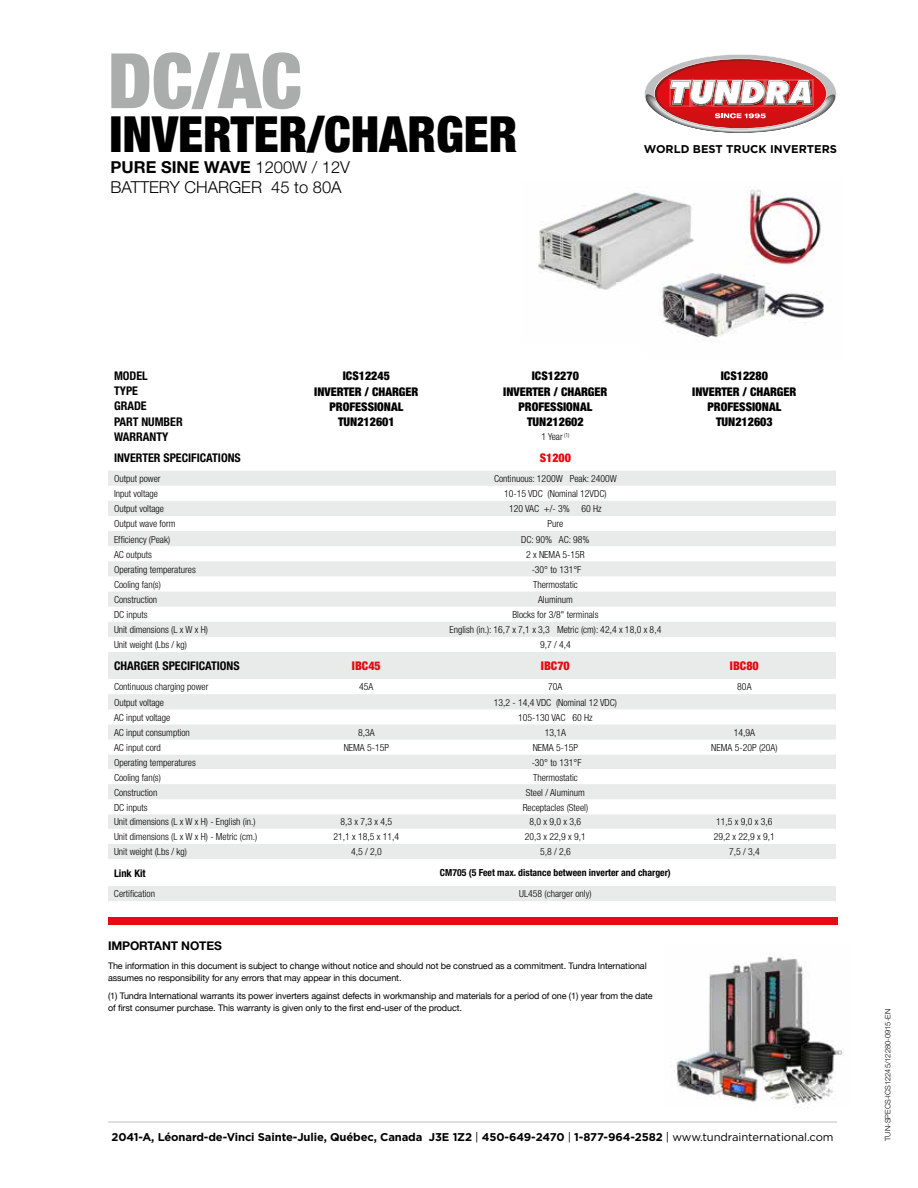
<style>
.page{position:relative;width:918px;height:1188px;background:#fff}
.page>*{position:absolute;margin:0;border:0;box-sizing:border-box;transform-origin:0 0}
.t1{font:900 condensed 76.5px "Helvetica Neue";color:#abacac}
.t2{font:900 condensed 49.95px "Helvetica Neue";color:#000}
.t3{font:300 16.5px/19.8px "Helvetica Neue";color:#000}
.t4{font:900 condensed 12px "Helvetica Neue";color:#000}
.t5{font:700 condensed 12px "Helvetica Neue";color:#000}
.t6{font:900 condensed 12px "Helvetica Neue";color:#e50b14}
.t7{font:700 12px "Helvetica Neue";letter-spacing:-.01em;color:#000}
.t8{font:700 11.25px "Gotham";letter-spacing:-.01em;color:#000}
.t9{font:700 condensed 10.5px "Helvetica Neue";color:#000}
.t10{font:300 condensed 9.75px "Helvetica Neue";color:#000}
.t11{font:700 condensed 9.75px "Helvetica Neue";color:#000}
.t12{font:9px/12px "Helvetica Neue";letter-spacing:-.01em;color:#000}
.t13{font:300 7.5px "Helvetica Neue";color:#000}
.s1{font-weight:700}
.s2{font-weight:400}
</style>
<div class="page">
<svg style="left:644px;top:54px;width:192px;height:79px"></svg>
<img style="left:674px;top:956px;width:169px;height:152px">
<div style="left:108px;top:917px;width:729px;height:7px;background:#e50b14"></div>
<hr style="left:108px;top:1122px;width:729px;height:1px;background:#bfc0c1">
<svg style="left:108px;top:471px;width:728px;height:430px;fill:#eeefef"></svg>
<img style="left:538px;top:189px;width:286px;height:151px">
<h1 class="t1" style="left:108px;top:34px;width:196px">DC/AC</h1>
<h2 class="t2" style="left:110px;top:103px;width:409px">INVERTER/CHARGER</h2>
<h3 class="t3" style="left:111px;top:157px;width:241px"><span class="s1">PURE SINE WAVE</span> 1200W / 12V<br>BATTERY CHARGER 45 to 80A</h3>
<p class="t8" style="left:644px;top:142px;width:195px">WORLD BEST TRUCK INVERTERS</p>
<p class="t5" style="left:114px;top:368px;width:35px">MODEL</p>
<p class="t4" style="left:343px;top:368px;width:49px">ICS12245</p>
<p class="t4" style="left:532px;top:368px;width:49px">ICS12270</p>
<p class="t4" style="left:721px;top:368px;width:49px">ICS12280</p>
<p class="t5" style="left:114px;top:384px;width:25px">TYPE</p>
<p class="t4" style="left:314px;top:384px;width:106px">INVERTER / CHARGER</p>
<p class="t4" style="left:503px;top:384px;width:106px">INVERTER / CHARGER</p>
<p class="t4" style="left:692px;top:384px;width:106px">INVERTER / CHARGER</p>
<p class="t5" style="left:114px;top:399px;width:34px">GRADE</p>
<p class="t4" style="left:330px;top:399px;width:75px">PROFESSIONAL</p>
<p class="t4" style="left:519px;top:399px;width:75px">PROFESSIONAL</p>
<p class="t4" style="left:708px;top:399px;width:75px">PROFESSIONAL</p>
<p class="t5" style="left:114px;top:414px;width:70px">PART NUMBER</p>
<p class="t4" style="left:338px;top:414px;width:58px">TUN212601</p>
<p class="t4" style="left:527px;top:414px;width:58px">TUN212602</p>
<p class="t4" style="left:716px;top:414px;width:58px">TUN212603</p>
<p class="t5" style="left:114px;top:429px;width:56px">WARRANTY</p>
<p class="t10" style="left:541px;top:431px;width:30px">1 Year <sup>(1)</sup></p>
<p class="t5" style="left:114px;top:450px;width:128px">INVERTER SPECIFICATIONS</p>
<p class="t6" style="left:540px;top:450px;width:33px">S1200</p>
<p class="t10" style="left:114px;top:473px;width:48px">Output power</p>
<p class="t10" style="left:494px;top:473px;width:124px">Continuous: 1200W Peak: 2400W</p>
<p class="t10" style="left:114px;top:488px;width:46px">Input voltage</p>
<p class="t10" style="left:504px;top:488px;width:104px">10-15 VDC (Nominal 12VDC)</p>
<p class="t10" style="left:114px;top:503px;width:52px">Output voltage</p>
<p class="t10" style="left:509px;top:503px;width:94px">120 VAC +/- 3% 60 Hz</p>
<p class="t10" style="left:114px;top:518px;width:63px">Output wave form</p>
<p class="t10" style="left:547px;top:518px;width:17px">Pure</p>
<p class="t10" style="left:114px;top:533px;width:58px">Efficiency (Peak)</p>
<p class="t10" style="left:521px;top:533px;width:70px">DC: 90% AC: 98%</p>
<p class="t10" style="left:114px;top:549px;width:39px">AC outputs</p>
<p class="t10" style="left:526px;top:549px;width:60px">2 x NEMA 5-15R</p>
<p class="t10" style="left:114px;top:564px;width:83px">Operating temperatures</p>
<p class="t10" style="left:532px;top:564px;width:51px">-30° to 131°F</p>
<p class="t10" style="left:114px;top:579px;width:48px">Cooling fan(s)</p>
<p class="t10" style="left:533px;top:579px;width:46px">Thermostatic</p>
<p class="t10" style="left:114px;top:594px;width:45px">Construction</p>
<p class="t10" style="left:538px;top:594px;width:36px">Aluminum</p>
<p class="t10" style="left:114px;top:609px;width:35px">DC inputs</p>
<p class="t10" style="left:512px;top:609px;width:88px">Blocks for 3/8" terminals</p>
<p class="t10" style="left:114px;top:624px;width:95px">Unit dimensions (L x W x H)</p>
<p class="t10" style="left:449px;top:624px;width:213px">English (in.): 16,7 x 7,1 x 3,3 Metric (cm): 42,4 x 18,0 x 8,4</p>
<p class="t10" style="left:114px;top:639px;width:75px">Unit weight (Lbs / kg)</p>
<p class="t10" style="left:540px;top:639px;width:32px">9,7 / 4,4</p>
<p class="t5" style="left:114px;top:659px;width:127px">CHARGER SPECIFICATIONS</p>
<p class="t6" style="left:352px;top:659px;width:30px">IBC45</p>
<p class="t6" style="left:541px;top:659px;width:30px">IBC70</p>
<p class="t6" style="left:730px;top:659px;width:30px">IBC80</p>
<p class="t10" style="left:114px;top:681px;width:96px">Continuous charging power</p>
<p class="t10" style="left:359px;top:681px;width:16px">45A</p>
<p class="t10" style="left:548px;top:681px;width:16px">70A</p>
<p class="t10" style="left:737px;top:681px;width:16px">80A</p>
<p class="t10" style="left:114px;top:697px;width:52px">Output voltage</p>
<p class="t10" style="left:494px;top:697px;width:125px">13,2 - 14,4 VDC (Nominal 12 VDC)</p>
<p class="t10" style="left:114px;top:712px;width:58px">AC input voltage</p>
<p class="t10" style="left:518px;top:712px;width:76px">105-130 VAC 60 Hz</p>
<p class="t10" style="left:114px;top:727px;width:77px">AC input consumption</p>
<p class="t10" style="left:358px;top:727px;width:18px">8,3A</p>
<p class="t10" style="left:545px;top:727px;width:23px">13,1A</p>
<p class="t10" style="left:734px;top:727px;width:23px">14,9A</p>
<p class="t10" style="left:114px;top:742px;width:48px">AC input cord</p>
<p class="t10" style="left:344px;top:742px;width:47px">NEMA 5-15P</p>
<p class="t10" style="left:533px;top:742px;width:47px">NEMA 5-15P</p>
<p class="t10" style="left:711px;top:742px;width:68px">NEMA 5-20P (20A)</p>
<p class="t10" style="left:114px;top:757px;width:83px">Operating temperatures</p>
<p class="t10" style="left:532px;top:757px;width:51px">-30° to 131°F</p>
<p class="t10" style="left:114px;top:771px;width:48px">Cooling fan(s)</p>
<p class="t10" style="left:533px;top:771px;width:46px">Thermostatic</p>
<p class="t10" style="left:114px;top:787px;width:45px">Construction</p>
<p class="t10" style="left:526px;top:787px;width:60px">Steel / Aluminum</p>
<p class="t10" style="left:114px;top:802px;width:35px">DC inputs</p>
<p class="t10" style="left:523px;top:802px;width:67px">Receptacles (Steel)</p>
<p class="t10" style="left:114px;top:816px;width:143px">Unit dimensions (L x W x H) - English (in.)</p>
<p class="t10" style="left:341px;top:816px;width:53px">8,3 x 7,3 x 4,5</p>
<p class="t10" style="left:530px;top:816px;width:53px">8,0 x 9,0 x 3,6</p>
<p class="t10" style="left:716px;top:816px;width:58px">11,5 x 9,0 x 3,6</p>
<p class="t10" style="left:114px;top:831px;width:145px">Unit dimensions (L x W x H) - Metric (cm.)</p>
<p class="t10" style="left:334px;top:831px;width:67px">21,1 x 18,5 x 11,4</p>
<p class="t10" style="left:525px;top:831px;width:63px">20,3 x 22,9 x 9,1</p>
<p class="t10" style="left:714px;top:831px;width:63px">29,2 x 22,9 x 9,1</p>
<p class="t10" style="left:114px;top:846px;width:75px">Unit weight (Lbs / kg)</p>
<p class="t10" style="left:351px;top:846px;width:32px">4,5 / 2,0</p>
<p class="t10" style="left:540px;top:846px;width:32px">5,8 / 2,6</p>
<p class="t10" style="left:729px;top:846px;width:32px">7,5 / 3,4</p>
<p class="t9" style="left:114px;top:866px;width:33px">Link Kit</p>
<p class="t11" style="left:440px;top:867px;width:232px">CM705 (5 Feet max. distance between inverter and charger)</p>
<p class="t10" style="left:114px;top:888px;width:43px">Certification</p>
<p class="t10" style="left:519px;top:888px;width:74px">UL458 (charger only)</p>
<p class="t7" style="left:108px;top:939px;width:115px">IMPORTANT NOTES</p>
<p class="t12" style="left:108px;top:959px;width:540px">The information in this document is subject to change without notice and should not be construed as a commitment. Tundra International assumes no responsibility for any errors that may appear in this document.</p>
<p class="t12" style="left:108px;top:989px;width:546px">(1) Tundra International warrants its power inverters against defects in workmanship and materials for a period of one (1) year from the date of first consumer purchase. This warranty is given only to the first end-user of the product.</p>
<p class="t8" style="left:111px;top:1129px;width:724px">2041-A, Léonard-de-Vinci Sainte-Julie, Québec, Canada J3E 1Z2 <span class="s2">|</span> 450-649-2470 <span class="s2">|</span> 1-877-964-2582 <span class="s2">| www.tundrainternational.com</span></p>
<p class="t13" style="left:883px;top:1141px;width:133px;rotate:-90deg">TUN-SPECS-ICS12245/12280-0915-EN</p>
</div>
